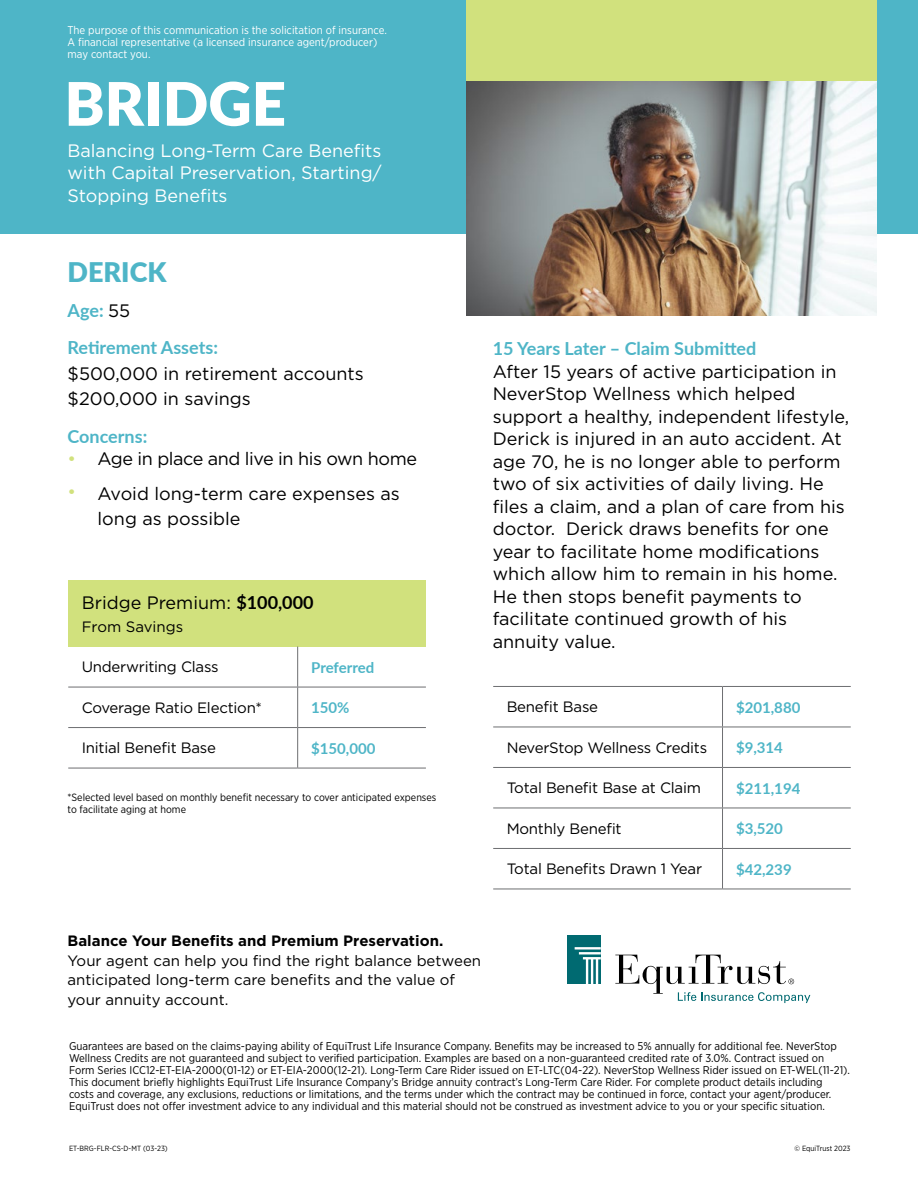
<style>
.page{position:relative;width:918px;height:1188px;background:#fff}
.page>*{position:absolute;margin:0;border:0;box-sizing:border-box;transform-origin:0 0}
.t1{font:900 60px "Lato";color:#fff}
.t2{font:900 27px "Lato";color:#4eb5c7}
.t3{font:18px/22.5px "Gotham";color:#000}
.t4{font:18px/22.5px "Gotham";color:#fff;text-align:justify}
.t5{font:700 18px/37.5px "Lato";color:#4eb5c7}
.t6{font:18px "Gotham";letter-spacing:-.025em;color:#000}
.t7{font:15px/19.5px "Gotham";letter-spacing:-.015em;color:#000}
.t8{font:700 15px "Lato";color:#4eb5c7}
.t9{font:700 15px "Gotham";color:#000}
.t10{font:11.25px/12px "Gotham Narrow";color:#000}
.t11{font:11.25px/12px "Gotham Narrow";color:#fff}
.t12{font:10.5px/12px "Gotham Narrow";color:#000}
.t13{font:7.5px "Gotham Narrow";color:#000}
.s1{font-family:"Gotham";font-weight:400;color:#000}
.s2{color:#d1e17d}
.s3{font-family:"Lato";font-weight:700}
</style>
<div class="page">
<div style="left:567px;top:936px;width:34px;height:48px;background:#006a71"></div>
<svg style="left:615px;top:955px;width:195px;height:48px"></svg>
<svg style="left:575px;top:947px;width:26px;height:37px"></svg>
<div style="left:0;top:0;width:918px;height:233px;background:#4eb5c7"></div>
<div style="left:467px;top:0;width:410px;height:127px;background:#d1e17d"></div>
<img style="left:467px;top:81px;width:410px;height:235px">
<div style="left:68px;top:580px;width:358px;height:67px;background:#d1e17d"></div>
<hr style="left:297px;top:647px;width:1px;height:40px;background:#6d6e71">
<hr style="left:68px;top:687px;width:230px;height:1px;background:#6d6e71">
<hr style="left:298px;top:687px;width:128px;height:1px;background:#6d6e71">
<hr style="left:297px;top:687px;width:1px;height:40px;background:#6d6e71">
<hr style="left:68px;top:727px;width:230px;height:1px;background:#6d6e71">
<hr style="left:298px;top:727px;width:128px;height:1px;background:#6d6e71">
<hr style="left:297px;top:728px;width:1px;height:40px;background:#6d6e71">
<hr style="left:68px;top:768px;width:230px;height:1px;background:#6d6e71">
<hr style="left:298px;top:768px;width:128px;height:1px;background:#6d6e71">
<hr style="left:722px;top:687px;width:1px;height:40px;background:#6d6e71">
<hr style="left:493px;top:727px;width:230px;height:1px;background:#6d6e71">
<hr style="left:723px;top:727px;width:128px;height:1px;background:#6d6e71">
<hr style="left:722px;top:727px;width:1px;height:40px;background:#6d6e71">
<hr style="left:493px;top:767px;width:230px;height:1px;background:#6d6e71">
<hr style="left:723px;top:767px;width:128px;height:1px;background:#6d6e71">
<hr style="left:722px;top:768px;width:1px;height:40px;background:#6d6e71">
<hr style="left:493px;top:808px;width:230px;height:1px;background:#6d6e71">
<hr style="left:723px;top:808px;width:128px;height:1px;background:#6d6e71">
<hr style="left:722px;top:808px;width:1px;height:40px;background:#6d6e71">
<hr style="left:493px;top:848px;width:230px;height:1px;background:#6d6e71">
<hr style="left:723px;top:848px;width:128px;height:1px;background:#6d6e71">
<hr style="left:722px;top:849px;width:1px;height:40px;background:#6d6e71">
<hr style="left:493px;top:889px;width:230px;height:1px;background:#6d6e71">
<hr style="left:723px;top:889px;width:128px;height:1px;background:#6d6e71">
<hr style="left:493px;top:686px;width:230px;height:1px;background:#6d6e71">
<hr style="left:723px;top:686px;width:128px;height:1px;background:#6d6e71">
<p class="t11" style="left:68px;top:24px;width:321px">The purpose of this communication is the solicitation of insurance.<br>A financial representative (a licensed insurance agent/producer) may contact you.</p>
<h1 class="t1" style="left:64px;top:59px;width:223px">BRIDGE</h1>
<h3 class="t4" style="left:68px;top:139px;width:316px">Balancing Long-Term Care Benefits with Capital Preservation, Starting/ Stopping Benefits</h3>
<h2 class="t2" style="left:68px;top:252px;width:100px">DERICK</h2>
<h3 class="t5" style="left:68px;top:291px;width:152px">Age: <span class="s1">55<br></span>Retirement Assets:</h3>
<h3 class="t3" style="left:68px;top:360px;width:298px;line-height:25.5px">$500,000 in retirement accounts $200,000 in savings</h3>
<h3 class="t5" style="left:68px;top:417px;width:81px">Concerns:</h3>
<h3 class="t6" style="left:68px;top:448px;width:351px"><span class="s2">•</span> Age in place and live in his own home</h3>
<h3 class="t3" style="left:98px;top:480px;width:304px;line-height:25.5px;text-indent:-30px"><span class="s2">•</span> Avoid long-term care expenses as long as possible</h3>
<h3 class="t3" style="left:82px;top:591px;width:233px">Bridge Premium: <span class="s3">$100,000</span></h3>
<h3 class="t7" style="left:82px;top:616px;width:103px">From Savings</h3>
<h3 class="t7" style="left:82px;top:657px;width:138px">Underwriting Class</h3>
<h3 class="t8" style="left:311px;top:656px;width:65px">Preferred</h3>
<h3 class="t7" style="left:82px;top:697px;width:182px">Coverage Ratio Election*</h3>
<h3 class="t8" style="left:311px;top:697px;width:40px">150%</h3>
<h3 class="t7" style="left:82px;top:738px;width:136px">Initial Benefit Base</h3>
<h3 class="t8" style="left:311px;top:737px;width:66px">$150,000</h3>
<p class="t12" style="left:68px;top:791px;width:370px">*Selected level based on monthly benefit necessary to cover anticipated expenses to facilitate aging at home</p>
<h3 class="t5" style="left:493px;top:329px;width:265px">15 Years Later – Claim Submitted</h3>
<p class="t3" style="left:493px;top:360px;width:358px">After 15 years of active participation in NeverStop Wellness which helped support a healthy, independent lifestyle, Derick is injured in an auto accident. At age 70, he is no longer able to perform two of six activities of daily living. He files a claim, and a plan of care from his doctor. Derick draws benefits for one year to facilitate home modifications which allow him to remain in his home.<br>He then stops benefit payments to facilitate continued growth of his annuity value.</p>
<h3 class="t7" style="left:507px;top:697px;width:93px">Benefit Base</h3>
<h3 class="t8" style="left:736px;top:696px;width:66px">$201,880</h3>
<h3 class="t7" style="left:507px;top:737px;width:202px">NeverStop Wellness Credits</h3>
<h3 class="t8" style="left:736px;top:737px;width:49px">$9,314</h3>
<h3 class="t7" style="left:507px;top:778px;width:196px">Total Benefit Base at Claim</h3>
<h3 class="t8" style="left:736px;top:777px;width:66px">$211,194</h3>
<h3 class="t7" style="left:507px;top:818px;width:116px">Monthly Benefit</h3>
<h3 class="t8" style="left:736px;top:818px;width:49px">$3,520</h3>
<h3 class="t7" style="left:507px;top:859px;width:197px">Total Benefits Drawn 1 Year</h3>
<h3 class="t8" style="left:736px;top:858px;width:57px">$42,239</h3>
<h3 class="t9" style="left:68px;top:931px;width:377px">Balance Your Benefits and Premium Preservation.</h3>
<h3 class="t7" style="left:68px;top:950px;width:415px">Your agent can help you find the right balance between anticipated long-term care benefits and the value of your annuity account.</h3>
<p class="t10" style="left:69px;top:1040px;width:783px">Guarantees are based on the claims-paying ability of EquiTrust Life Insurance Company. Benefits may be increased to 5% annually for additional fee. NeverStop Wellness Credits are not guaranteed and subject to verified participation. Examples are based on a non-guaranteed credited rate of 3.0%. Contract issued on Form Series ICC12-ET-EIA-2000(01-12) or ET-EIA-2000(12-21). Long-Term Care Rider issued on ET-LTC(04-22). NeverStop Wellness Rider issued on ET-WEL(11-21).<br>This document briefly highlights EquiTrust Life Insurance Company’s Bridge annuity contract’s Long-Term Care Rider. For complete product details including costs and coverage, any exclusions, reductions or limitations, and the terms under which the contract may be continued in force, contact your agent/producer.<br>EquiTrust does not offer investment advice to any individual and this material should not be construed as investment advice to you or your specific situation.</p>
<p class="t13" style="left:69px;top:1144px;width:100px">ET-BRG-FLR-CS-D-MT (03-23)</p>
<p class="t13" style="left:795px;top:1144px;width:57px">© EquiTrust 2023</p>
</div>
